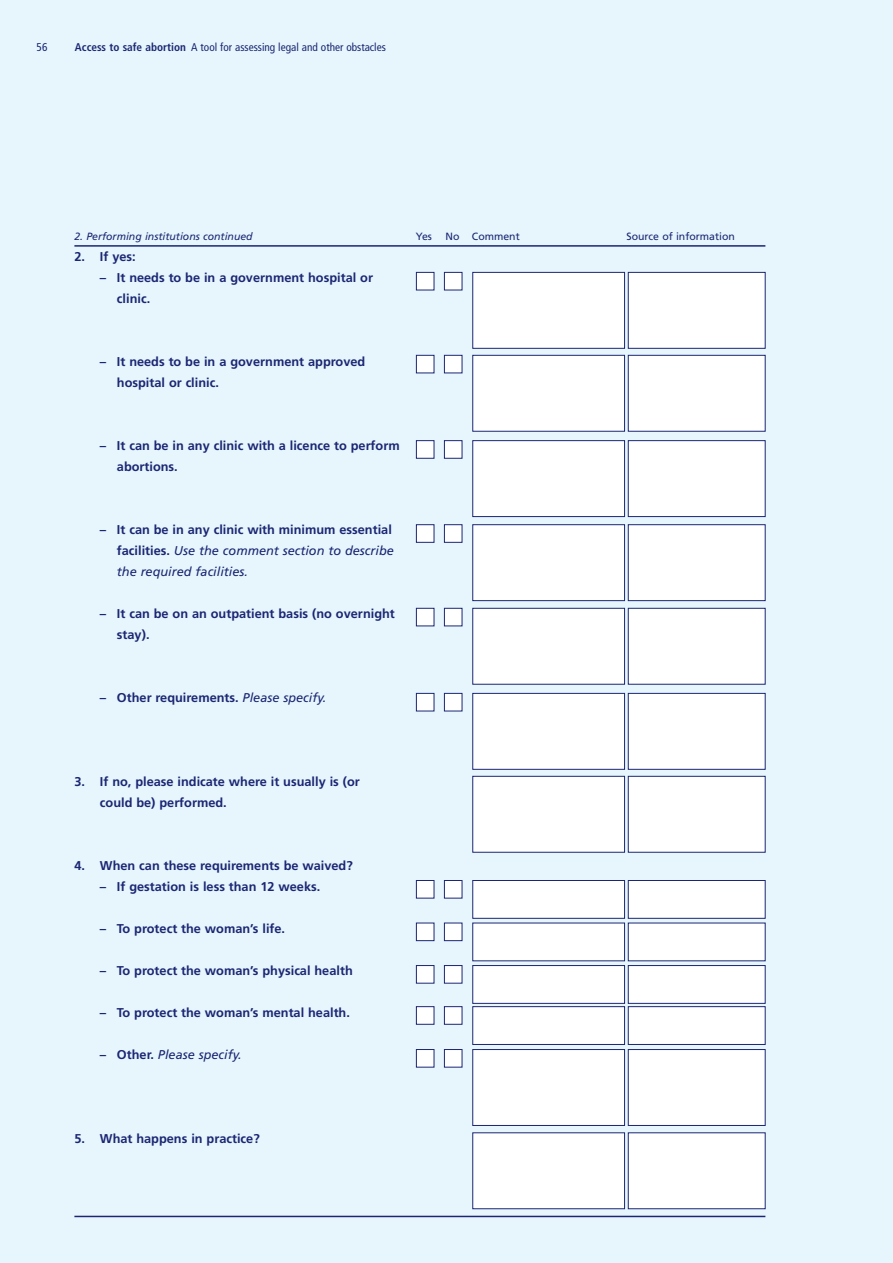
<style>
.page{position:relative;width:893px;height:1263px;background:#e6f6fc}
.page>*{position:absolute;margin:0;border:0;box-sizing:border-box;transform-origin:0 0}
.t1{font:700 12.75px/21px "Frutiger";color:#1c2674}
.t2{font:italic 12.75px/21px "Frutiger";color:#1c2674}
.t3{font:condensed 11.25px "Frutiger";color:#1c2674}
.t4{font:italic 10.5px "Frutiger";color:#1c2674}
.t5{font:10.5px "Frutiger";color:#1c2674}
.s1{font-weight:700}
.s2{font-weight:700;font-style:normal}
.s3{font-weight:400;font-style:italic}
</style>
<div class="page">
<div style="left:416px;top:272px;width:18px;height:18px;background:#fff;border:1px solid #1c2674"></div>
<div style="left:444px;top:272px;width:18px;height:18px;background:#fff;border:1px solid #1c2674"></div>
<div style="left:472px;top:272px;width:153px;height:77px;background:#fff;border:1px solid #1c2674"></div>
<div style="left:628px;top:272px;width:137px;height:77px;background:#fff;border:1px solid #1c2674"></div>
<hr style="left:74px;top:245px;width:691px;height:2px;background:#1c2674">
<hr style="left:74px;top:1216px;width:691px;height:1px;background:#1c2674">
<div style="left:416px;top:355px;width:18px;height:18px;background:#fff;border:1px solid #1c2674"></div>
<div style="left:444px;top:355px;width:18px;height:18px;background:#fff;border:1px solid #1c2674"></div>
<div style="left:472px;top:355px;width:153px;height:76px;background:#fff;border:1px solid #1c2674"></div>
<div style="left:628px;top:355px;width:137px;height:76px;background:#fff;border:1px solid #1c2674"></div>
<div style="left:416px;top:440px;width:18px;height:18px;background:#fff;border:1px solid #1c2674"></div>
<div style="left:444px;top:440px;width:18px;height:18px;background:#fff;border:1px solid #1c2674"></div>
<div style="left:472px;top:440px;width:153px;height:77px;background:#fff;border:1px solid #1c2674"></div>
<div style="left:628px;top:440px;width:137px;height:77px;background:#fff;border:1px solid #1c2674"></div>
<div style="left:416px;top:524px;width:18px;height:18px;background:#fff;border:1px solid #1c2674"></div>
<div style="left:444px;top:524px;width:18px;height:18px;background:#fff;border:1px solid #1c2674"></div>
<div style="left:472px;top:524px;width:153px;height:77px;background:#fff;border:1px solid #1c2674"></div>
<div style="left:628px;top:524px;width:137px;height:77px;background:#fff;border:1px solid #1c2674"></div>
<div style="left:416px;top:608px;width:18px;height:18px;background:#fff;border:1px solid #1c2674"></div>
<div style="left:444px;top:608px;width:18px;height:18px;background:#fff;border:1px solid #1c2674"></div>
<div style="left:472px;top:608px;width:153px;height:76px;background:#fff;border:1px solid #1c2674"></div>
<div style="left:628px;top:608px;width:137px;height:76px;background:#fff;border:1px solid #1c2674"></div>
<div style="left:416px;top:693px;width:18px;height:18px;background:#fff;border:1px solid #1c2674"></div>
<div style="left:444px;top:693px;width:18px;height:18px;background:#fff;border:1px solid #1c2674"></div>
<div style="left:472px;top:693px;width:153px;height:76px;background:#fff;border:1px solid #1c2674"></div>
<div style="left:628px;top:693px;width:137px;height:76px;background:#fff;border:1px solid #1c2674"></div>
<div style="left:472px;top:776px;width:153px;height:76px;background:#fff;border:1px solid #1c2674"></div>
<div style="left:628px;top:776px;width:137px;height:76px;background:#fff;border:1px solid #1c2674"></div>
<div style="left:416px;top:880px;width:18px;height:18px;background:#fff;border:1px solid #1c2674"></div>
<div style="left:444px;top:880px;width:18px;height:18px;background:#fff;border:1px solid #1c2674"></div>
<div style="left:472px;top:880px;width:153px;height:38px;background:#fff;border:1px solid #1c2674"></div>
<div style="left:628px;top:880px;width:137px;height:38px;background:#fff;border:1px solid #1c2674"></div>
<div style="left:416px;top:923px;width:18px;height:18px;background:#fff;border:1px solid #1c2674"></div>
<div style="left:444px;top:923px;width:18px;height:18px;background:#fff;border:1px solid #1c2674"></div>
<div style="left:472px;top:923px;width:153px;height:38px;background:#fff"></div>
<div style="left:628px;top:923px;width:137px;height:38px;background:#fff"></div>
<div style="left:416px;top:965px;width:18px;height:18px;background:#fff;border:1px solid #1c2674"></div>
<div style="left:444px;top:965px;width:18px;height:18px;background:#fff;border:1px solid #1c2674"></div>
<div style="left:472px;top:965px;width:153px;height:38px;background:#fff;border:1px solid #1c2674"></div>
<div style="left:628px;top:965px;width:137px;height:38px;background:#fff;border:1px solid #1c2674"></div>
<div style="left:416px;top:1006px;width:18px;height:18px;background:#fff;border:1px solid #1c2674"></div>
<div style="left:444px;top:1006px;width:18px;height:18px;background:#fff;border:1px solid #1c2674"></div>
<div style="left:472px;top:1006px;width:153px;height:39px;background:#fff;border:1px solid #1c2674"></div>
<div style="left:628px;top:1006px;width:137px;height:39px;background:#fff;border:1px solid #1c2674"></div>
<div style="left:472px;top:1049px;width:153px;height:77px;background:#fff;border:1px solid #1c2674"></div>
<div style="left:628px;top:1049px;width:137px;height:77px;background:#fff;border:1px solid #1c2674"></div>
<div style="left:472px;top:1132px;width:153px;height:77px;background:#fff;border:1px solid #1c2674"></div>
<div style="left:628px;top:1132px;width:137px;height:77px;background:#fff;border:1px solid #1c2674"></div>
<div style="left:416px;top:1049px;width:18px;height:18px;background:#fff;border:1px solid #1c2674"></div>
<div style="left:444px;top:1049px;width:18px;height:18px;background:#fff;border:1px solid #1c2674"></div>
<p class="t3" style="left:37px;top:41px;width:12px">56</p>
<p class="t3" style="left:75px;top:41px;width:312px"><span class="s1">Access to safe abortion</span> A tool for assessing legal and other obstacles</p>
<p class="t4" style="left:74px;top:231px;width:180px">2. Performing institutions continued</p>
<p class="t5" style="left:416px;top:230px;width:18px">Yes</p>
<p class="t5" style="left:445px;top:230px;width:76px">No Comment</p>
<p class="t5" style="left:626px;top:230px;width:110px">Source of information</p>
<p class="t1" style="left:74px;top:246px;width:63px">2. If yes:</p>
<p class="t1" style="left:117px;top:267px;width:258px;text-indent:-17px">– It needs to be in a government hospital or clinic.</p>
<p class="t1" style="left:117px;top:351px;width:250px;text-indent:-17px">– It needs to be in a government approved hospital or clinic.</p>
<p class="t1" style="left:117px;top:435px;width:284px;text-indent:-17px">– It can be in any clinic with a licence to perform abortions.</p>
<p class="t2" style="left:117px;top:519px;width:279px;text-indent:-17px"><span class="s2">– It can be in any clinic with minimum essential facilities.</span> Use the comment section to describe the required facilities.</p>
<p class="t1" style="left:117px;top:603px;width:279px;text-indent:-17px">– It can be on an outpatient basis (no overnight stay).</p>
<p class="t1" style="left:100px;top:687px;width:228px">– Other requirements. <span class="s3">Please specify.</span></p>
<p class="t1" style="left:100px;top:771px;width:261px;text-indent:-26px">3. If no, please indicate where it usually is (or could be) performed.</p>
<p class="t1" style="left:74px;top:855px;width:280px">4. When can these requirements be waived?</p>
<p class="t1" style="left:100px;top:876px;width:222px">– If gestation is less than 12 weeks.</p>
<p class="t1" style="left:100px;top:918px;width:187px">– To protect the woman’s life.</p>
<p class="t1" style="left:100px;top:960px;width:254px">– To protect the woman’s physical health</p>
<p class="t1" style="left:100px;top:1002px;width:252px">– To protect the woman’s mental health.</p>
<p class="t2" style="left:100px;top:1044px;width:143px"><span class="s2">– Other.</span> Please specify.</p>
<p class="t1" style="left:74px;top:1128px;width:187px">5. What happens in practice?</p>
</div>
